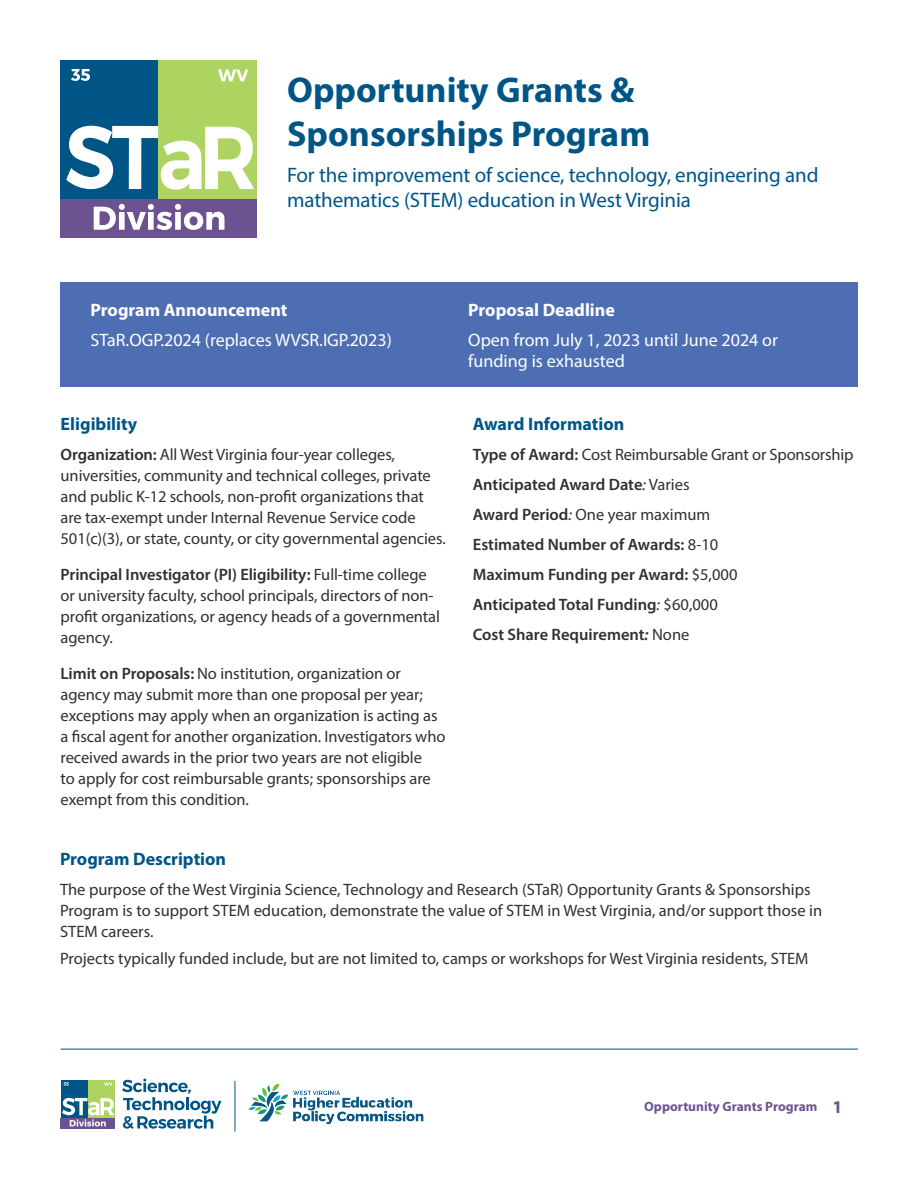
<style>
.page{position:relative;width:918px;height:1188px;background:#fff}
.page>*{position:absolute;margin:0;border:0;box-sizing:border-box;transform-origin:0 0}
.t1{font:700 36px "Myriad Pro";color:#005587}
.t2{font:21px/25.5px "Myriad Pro";letter-spacing:-.005em;color:#005587}
.t3{font:18px/21px "Myriad Pro";color:#fff}
.t4{font:700 18px "Myriad Pro";color:#005587}
.t5{font:700 18px "Myriad Pro";color:#fff}
.t6{font:700 18px "Myriad Pro";color:#6c5291}
.t7{font:16.5px/21px "Myriad Pro";letter-spacing:-.005em;color:#312f30}
.t8{font:600 16.5px "Myriad Pro";color:#312f30}
.t9{font:700 13.5px "Myriad Pro";color:#6c5291}
.s1{font-weight:600}
.s2{font-weight:400;font-style:italic}
.s3{font-weight:400}
.s4{font-style:italic}
</style>
<div class="page">
<div style="left:61px;top:199px;width:196px;height:39px;background:#6c5291"></div>
<div style="left:158px;top:60px;width:99px;height:139px;background:#add461"></div>
<div style="left:61px;top:60px;width:97px;height:139px;background:#005587"></div>
<svg style="left:71px;top:69px;width:19px;height:12px"></svg>
<svg style="left:218px;top:70px;width:31px;height:11px"></svg>
<svg style="left:94px;top:204px;width:130px;height:26px"></svg>
<svg style="left:66px;top:126px;width:188px;height:64px"></svg>
<div style="left:60px;top:283px;width:798px;height:104px;background:#4e6eb3"></div>
<hr style="left:61px;top:1049px;width:797px;height:1px;background:#005587">
<svg style="left:61px;top:1118px;width:54px;height:11px"></svg>
<div style="left:88px;top:1080px;width:27px;height:38px;background:#add461"></div>
<div style="left:61px;top:1080px;width:27px;height:38px;background:#005587"></div>
<svg style="left:63px;top:1082px;width:6px;height:4px"></svg>
<svg style="left:104px;top:1082px;width:8px;height:4px"></svg>
<svg style="left:122px;top:1079px;width:100px;height:50px"></svg>
<svg style="left:62px;top:1098px;width:52px;height:28px"></svg>
<hr style="left:235px;top:1081px;width:1px;height:51px;background:#085387">
<img style="left:248px;top:1083px;width:176px;height:42px">
<p class="t1" style="left:287px;top:67px;width:349px">Opportunity Grants &amp;</p>
<p class="t1" style="left:287px;top:110px;width:365px">Sponsorships Program</p>
<p class="t2" style="left:287px;top:161px;width:533px">For the improvement of science, technology, engineering and mathematics (STEM) education in West Virginia</p>
<p class="t5" style="left:91px;top:298px;width:198px">Program Announcement</p>
<p class="t3" style="left:91px;top:329px;width:303px">STaR.OGP.2024 (replaces WVSR.IGP.2023)</p>
<p class="t4" style="left:61px;top:412px;width:78px">Eligibility</p>
<p class="t7" style="left:61px;top:443px;width:387px"><span class="s1">Organization:</span> All West Virginia four-year colleges, universities, community and technical colleges, private and public K-12 schools, non-profit organizations that are tax-exempt under Internal Revenue Service code 501(c)(3), or state, county, or city governmental agencies.</p>
<p class="t7" style="left:61px;top:563px;width:381px"><span class="s1">Principal Investigator (PI) Eligibility:</span> Full-time college or university faculty, school principals, directors of non&shy;profit organizations, or agency heads of a governmental agency.</p>
<p class="t7" style="left:61px;top:662px;width:386px"><span class="s1">Limit on Proposals:</span> No institution, organization or agency may submit more than one proposal per year; exceptions may apply when an organization is acting as a fiscal agent for another organization. Investigators who received awards in the prior two years are not eligible<br>to apply for cost reimbursable grants; sponsorships are exempt from this condition.</p>
<p class="t5" style="left:468px;top:298px;width:148px">Proposal Deadline</p>
<p class="t3" style="left:468px;top:329px;width:311px">Open from July 1, 2023 until June 2024 or funding is exhausted</p>
<p class="t4" style="left:473px;top:412px;width:153px">Award Information</p>
<p class="t7" style="left:473px;top:443px;width:382px"><span class="s1">Type of Award:</span> Cost Reimbursable Grant or Sponsorship</p>
<p class="t8" style="left:473px;top:474px;width:218px">Anticipated Award Date<span class="s2">:</span> <span class="s3">Varies</span></p>
<p class="t7" style="left:473px;top:503px;width:239px"><span class="s1">Award Period</span><span class="s4">:</span> One year maximum</p>
<p class="t8" style="left:473px;top:534px;width:247px">Estimated Number of Awards: <span class="s3">8-10</span></p>
<p class="t8" style="left:473px;top:564px;width:266px">Maximum Funding per Award: <span class="s3">$5,000</span></p>
<p class="t8" style="left:473px;top:594px;width:247px">Anticipated Total Funding<span class="s2">:</span> <span class="s3">$60,000</span></p>
<p class="t8" style="left:473px;top:624px;width:218px">Cost Share Requirement<span class="s4">:</span> <span class="s3">None</span></p>
<p class="t4" style="left:60px;top:847px;width:168px">Program Description</p>
<p class="t7" style="left:60px;top:879px;width:764px">The purpose of the West Virginia Science, Technology and Research (STaR) Opportunity Grants &amp; Sponsorships<br>Program is to support STEM education, demonstrate the value of STEM in West Virginia, and/or support those in<br>STEM careers.</p>
<p class="t7" style="left:60px;top:948px;width:750px">Projects typically funded include, but are not limited to, camps or workshops for West Virginia residents, STEM</p>
<p class="t9" style="left:644px;top:1098px;width:175px">Opportunity Grants Program</p>
<p class="t6" style="left:832px;top:1095px;width:11px">1</p>
</div>
